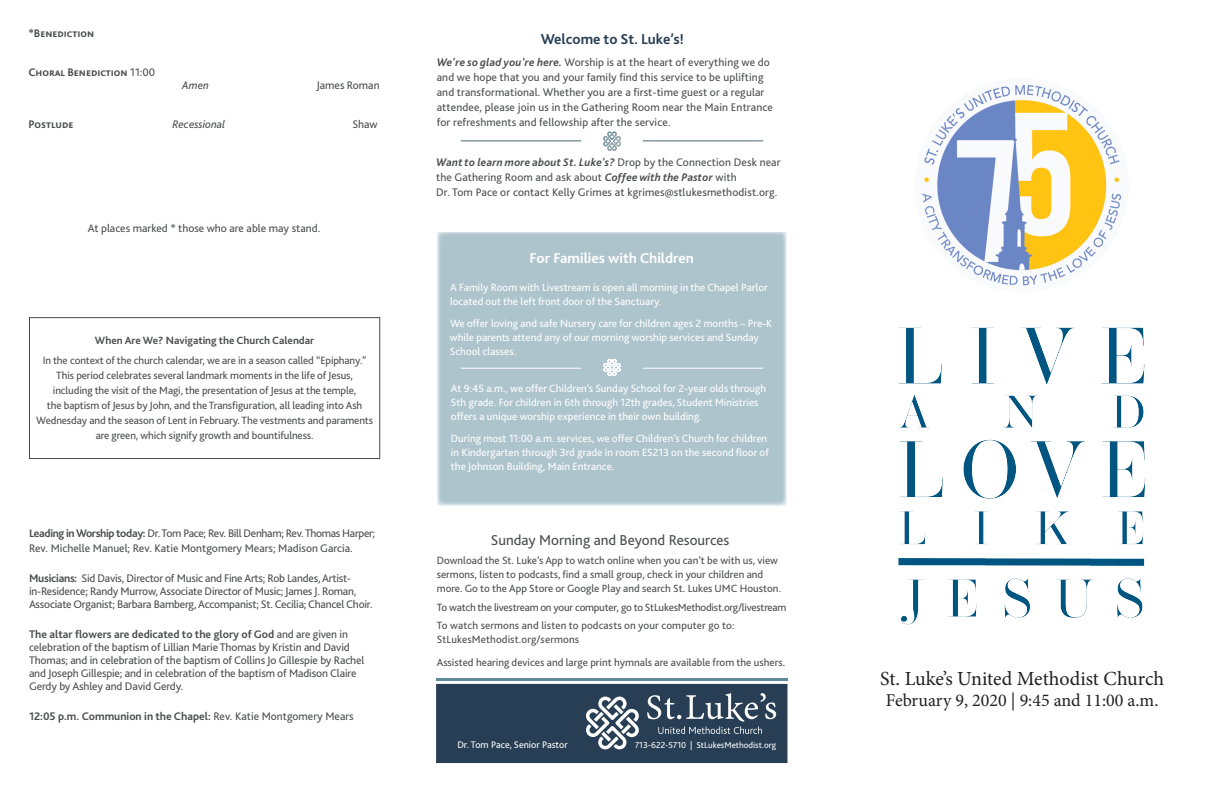
<style>
.page{position:relative;width:1224px;height:792px;background:#fff}
.page>*{position:absolute;margin:0;border:0;box-sizing:border-box;transform-origin:0 0}
.t1{font:20px "Minion Pro";letter-spacing:-.005em;color:#231f20}
.t2{font:18px "Minion Pro";color:#231f20}
.t3{font:15px "Bliss 2";color:#4b4c4d}
.t4{font:700 15px "Bliss 2";letter-spacing:-.01em;color:#fff}
.t5{font:700 15px "Bliss 2";letter-spacing:-.01em;color:#273e54}
.t6{font:11.5px/13px "Bliss 2";letter-spacing:-.01em;color:#4b4c4d}
.t7{font:11.5px/15px "Bliss 2";letter-spacing:.01em;color:#4b4c4d}
.t8{font:700 11.5px "Bliss 2";color:#4b4c4d}
.t9{font:italic 11.5px "Bliss 2";color:#4b4c4d}
.t10{font:11px/15px "Bliss 2";letter-spacing:-.01em;color:#4b4c4d}
.t11{font:11px/14px "Bliss 2";color:#fff}
.t12{font:11px/14px "Bliss 2";letter-spacing:.01em;color:#4b4c4d}
.t13{font:700 11px "Bliss 2";color:#4b4c4d}
.t14{font:10px "Bliss 2";color:#fff}
._10pt{font:9px "Bliss 2";color:#fff}
.s1{font-weight:400}
.s2{font-weight:700}
.s3{font-weight:700;font-style:italic}
</style>
<div class="page">
<div style="left:436px;top:684px;width:351px;height:79px;background:#273e54"></div>
<svg style="left:647px;top:693px;width:129px;height:41px"></svg>
<svg style="left:586px;top:696px;width:53px;height:53px"></svg>
<hr style="left:436px;top:678px;width:351px;height:3px;background:#5d8b9c">
<div style="left:437px;top:232px;width:350px;height:273px;background:#aec4cd"></div>
<svg style="left:603px;top:359px;width:18px;height:17px"></svg>
<hr style="left:643px;top:140px;width:120px;height:1px;background:#466a78">
<hr style="left:643px;top:368px;width:120px;height:1px;background:#fff">
<hr style="left:461px;top:140px;width:120px;height:1px;background:#466a78">
<hr style="left:461px;top:368px;width:120px;height:1px;background:#fff">
<img style="left:603px;top:132px;width:18px;height:18px">
<img style="left:898px;top:327px;width:248px;height:298px">
<img style="left:922px;top:85px;width:200px;height:201px">
<div style="left:29px;top:317px;width:351px;height:142px;border:1px solid #4b4c4d"></div>
<p class="t8" style="left:28px;top:26px;width:67px">*Benediction</p>
<p class="t8" style="left:28px;top:65px;width:128px">Choral Benediction <span class="s1">11:00</span></p>
<p class="t9" style="left:182px;top:78px;width:28px">Amen</p>
<p class="t6" style="left:316px;top:78px;width:65px">James Roman</p>
<p class="t8" style="left:28px;top:117px;width:47px">Postlude</p>
<p class="t9" style="left:172px;top:117px;width:55px">Recessional</p>
<p class="t6" style="left:352px;top:117px;width:27px">Shaw</p>
<p class="t6" style="left:88px;top:221px;width:234px">At places marked * those who are able may stand.</p>
<p class="t13" style="left:95px;top:334px;width:221px">When Are We? Navigating the Church Calendar</p>
<p class="t10" style="left:36px;top:352px;width:338px;text-align:center">In the context of the church calendar, we are in a season called “Epiphany.” This period celebrates several landmark moments in the life of Jesus, including the visit of the Magi, the presentation of Jesus at the temple,<br>the baptism of Jesus by John, and the Transfiguration, all leading into Ash Wednesday and the season of Lent in February. The vestments and paraments are green, which signify growth and bountifulness.</p>
<p class="t6" style="left:29px;top:526px;width:348px;line-height:15px"><span class="s2">Leading in Worship today:</span> Dr. Tom Pace; Rev. Bill Denham; Rev. Thomas Harper;<br>Rev. Michelle Manuel; Rev. Katie Montgomery Mears; Madison Garcia.</p>
<p class="t6" style="left:29px;top:572px;width:345px"><span class="s2">Musicians:</span> Sid Davis, Director of Music and Fine Arts; Rob Landes, Artist&shy;in-Residence; Randy Murrow, Associate Director of Music; James J. Roman,<br>Associate Organist; Barbara Bamberg, Accompanist; St. Cecilia; Chancel Choir.</p>
<p class="t6" style="left:29px;top:628px;width:337px"><span class="s2">The altar flowers are dedicated to the glory of God</span> and are given in celebration of the baptism of Lillian Marie Thomas by Kristin and David Thomas; and in celebration of the baptism of Collins Jo Gillespie by Rachel and Joseph Gillespie; and in celebration of the baptism of Madison Claire Gerdy by Ashley and David Gerdy.</p>
<p class="t8" style="left:29px;top:709px;width:326px">12:05 p.m. Communion in the Chapel: <span class="s1">Rev. Katie Montgomery Mears</span></p>
<p class="t5" style="left:541px;top:30px;width:144px">Welcome to St. Luke’s!</p>
<p class="t7" style="left:437px;top:54px;width:338px"><span class="s3">We're so glad you're here.</span> Worship is at the heart of everything we do and we hope that you and your family find this service to be uplifting and transformational. Whether you are a first-time guest or a regular attendee, please join us in the Gathering Room near the Main Entrance for refreshments and fellowship after the service.</p>
<p class="t7" style="left:436px;top:154px;width:346px"><span class="s3">Want to learn more about St. Luke's?</span> Drop by the Connection Desk near the Gathering Room and ask about <span class="s3">Coffee with the Pastor</span> with<br>Dr. Tom Pace or contact Kelly Grimes at kgrimes@stlukesmethodist.org.</p>
<p class="t4" style="left:530px;top:249px;width:166px">For Families with Children</p>
<p class="t11" style="left:450px;top:280px;width:319px">A Family Room with Livestream is open all morning in the Chapel Parlor located out the left front door of the Sanctuary.</p>
<p class="t11" style="left:450px;top:316px;width:324px">We offer loving and safe Nursery care for children ages 2 months – Pre-K while parents attend any of our morning worship services and Sunday<br>School classes.</p>
<p class="t11" style="left:451px;top:381px;width:317px">At 9:45 a.m., we offer Children’s Sunday School for 2-year olds through<br>5th grade. For children in 6th through 12th grades, Student Ministries offers a unique worship experience in their own building.</p>
<p class="t11" style="left:451px;top:431px;width:319px">During most 11:00 a.m. services, we offer Children’s Church for children in Kindergarten through 3rd grade in room ES213 on the second floor of the Johnson Building, Main Entrance.</p>
<p class="t3" style="left:491px;top:530px;width:240px">Sunday Morning and Beyond Resources</p>
<p class="t10" style="left:437px;top:553px;width:346px;line-height:14px">Download the St. Luke’s App to watch online when you can’t be with us, view sermons, listen to podcasts, find a small group, check in your children and more. Go to the App Store or Google Play and search St. Lukes UMC Houston.</p>
<p class="t10" style="left:437px;top:599px;width:351px">To watch the livestream on your computer, go to StLukesMethodist.org/livestream</p>
<p class="t12" style="left:437px;top:618px;width:299px">To watch sermons and listen to podcasts on your computer go to:<br>StLukesMethodist.org/sermons</p>
<p class="t10" style="left:437px;top:655px;width:350px">Assisted hearing devices and large print hymnals are available from the ushers.</p>
<p class="t14" style="left:457px;top:739px;width:112px">Dr. Tom Pace, Senior Pastor</p>
<p class="_10pt" style="left:635px;top:740px;width:143px">713-622-5710 | StLukesMethodist.org</p>
<p class="t1" style="left:880px;top:665px;width:285px">St. Luke’s United Methodist Church</p>
<p class="t2" style="left:886px;top:689px;width:274px">February 9, 2020 | 9:45 and 11:00 a.m.</p>
</div>
